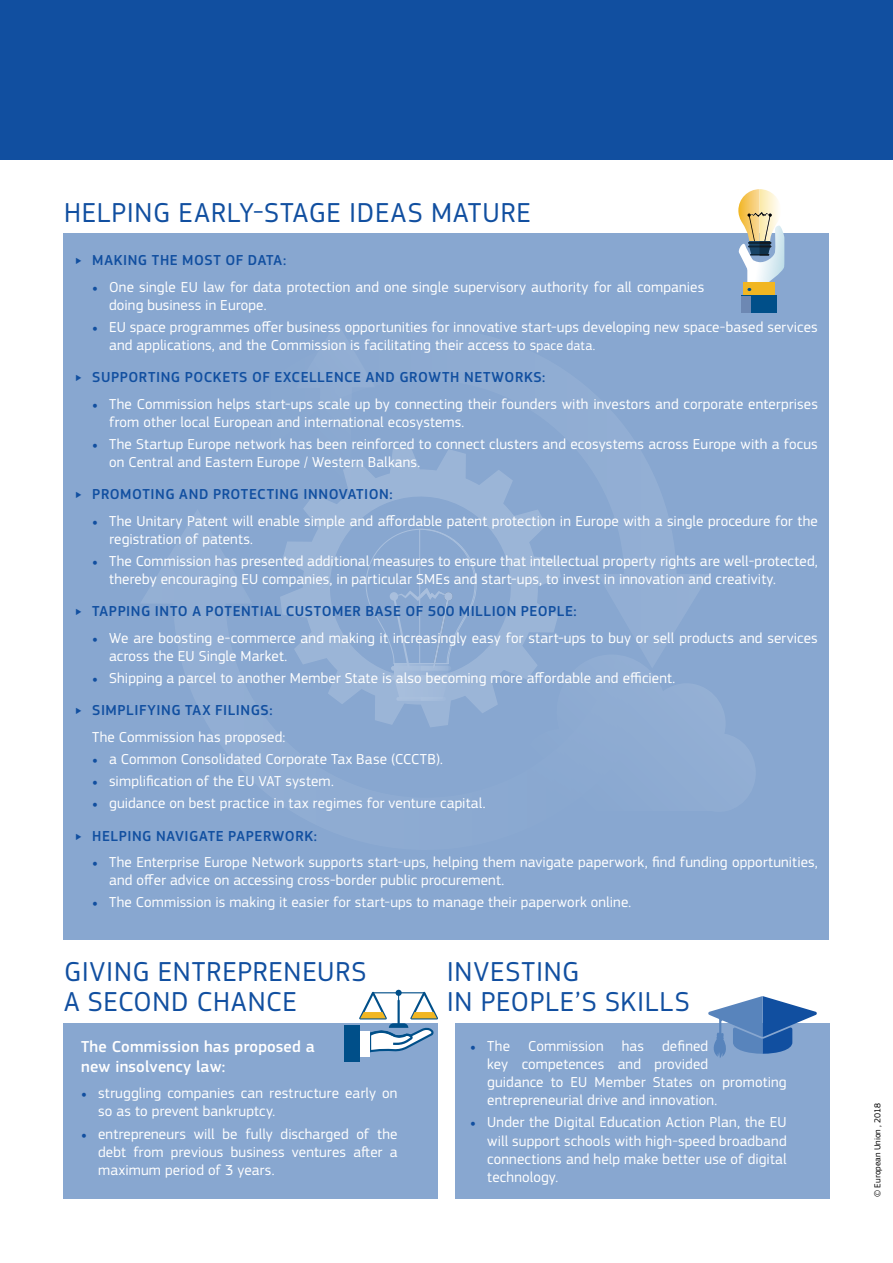
<style>
.page{position:relative;width:893px;height:1263px;background:#fff}
.page>*{position:absolute;margin:0;border:0;box-sizing:border-box;transform-origin:0 0}
.t1{font:28.5px/30px "EC Square Sans Pro";letter-spacing:.025em;color:#114fa0}
.t2{font:500 16.5px/19.5px "EC Square Sans Pro";letter-spacing:.01em;color:#fff}
.t3{font:15px/18px "EC Square Sans Pro";letter-spacing:.01em;color:#fff}
.t4{font:500 15px "EC Square Sans Pro";letter-spacing:.035em;color:#114fa0}
.t5{font:9px "EC Square Sans Pro";color:#000}
.s1{font-family:"EC Square Sans Cond Pro";font-weight:400}
.s2{font-family:"Minion Pro";color:#114fa0}
.s3{font-size:13.5px}
.s4{font-family:"EC Square Sans Cond Pro";color:#114fa0}
.s5{font-weight:500;color:#114fa0}
</style>
<div class="page">
<div style="left:64px;top:234px;width:765px;height:706px;background:#88a7d0"></div>
<div style="left:64px;top:1023px;width:374px;height:176px;background:#88a7d0"></div>
<div style="left:455px;top:1023px;width:374px;height:176px;background:#88a7d0"></div>
<svg style="left:708px;top:996px;width:109px;height:62px"></svg>
<svg style="left:678px;top:684px;width:77px;height:88px"></svg>
<svg style="left:141px;top:553px;width:537px;height:174px"></svg>
<svg style="left:172px;top:340px;width:537px;height:328px"></svg>
<div style="left:360px;top:1031px;width:10px;height:26px;background:#fff"></div>
<div style="left:344px;top:1026px;width:16px;height:36px;background:#004f89"></div>
<svg style="left:357px;top:990px;width:81px;height:63px"></svg>
<div style="left:741px;top:296px;width:35px;height:17px;background:#004f89"></div>
<div style="left:741px;top:296px;width:9px;height:17px;background:#6d88b3"></div>
<svg style="left:738px;top:189px;width:46px;height:117px"></svg>
<div style="left:0;top:0;width:893px;height:160px;background:#114fa0"></div>
<h1 class="t1" style="left:64px;top:198px;width:468px">HELPING EARLY-STAGE IDEAS MATURE</h1>
<p class="t4" style="left:75px;top:251px;width:213px"><span class="s1">‣</span> MAKING THE MOST OF DATA:</p>
<p class="t3" style="left:109px;top:278px;width:597px;text-indent:-17px"><span class="s2">•</span> One single EU law for data protection and one single supervisory authority for all companies doing business in Europe.</p>
<p class="t3" style="left:109px;top:318px;width:710px;text-indent:-17px"><span class="s2">•</span> EU space programmes offer business opportunities for innovative start-ups developing new space-based services and applications, and the Commission is facilitating their access to s<span class="s3">pace data.</span></p>
<p class="t4" style="left:75px;top:368px;width:472px"><span class="s1">‣</span> SUPPORTING POCKETS OF EXCELLENCE AND GROWTH NETWORKS:</p>
<p class="t3" style="left:109px;top:395px;width:710px;text-indent:-17px"><span class="s2">•</span> The Commission helps start-ups scale up by connecting their founders with investors and corporate enterprises from other local European and international ecosystems.</p>
<p class="t3" style="left:109px;top:435px;width:710px;text-indent:-17px"><span class="s2">•</span> The Startup Europe network has been reinforced to connect clusters and ecosystems across Europe with a focus on Central and Eastern Europe / Western Balkans.</p>
<p class="t4" style="left:75px;top:485px;width:319px"><span class="s1">‣</span> PROMOTING AND PROTECTING INNOVATION:</p>
<p class="t3" style="left:109px;top:512px;width:710px;text-indent:-17px"><span class="s2">•</span> The Unitary Patent will enable simple and affordable patent protection in Europe with a single procedure for the registration of patents.</p>
<p class="t3" style="left:109px;top:552px;width:710px;text-indent:-17px"><span class="s2">•</span> The Commission has presented additional measures to ensure that intellectual property rights are well-protected, thereby encouraging EU companies, in particular SMEs and start-ups, to invest in innovation and creativity.</p>
<p class="t4" style="left:75px;top:602px;width:503px"><span class="s1">‣</span> TAPPING INTO A POTENTIAL CUSTOMER BASE OF 500 MILLION PEOPLE:</p>
<p class="t3" style="left:109px;top:629px;width:710px;text-indent:-17px"><span class="s2">•</span> We are boosting e-commerce and making it increasingly easy for start-ups to buy or sell products and services across the EU Single Market.</p>
<p class="t3" style="left:75px;top:662px;width:601px;line-height:32.2px;text-indent:17px"><span class="s2">•</span> Shipping a parcel to another Member State is also becoming more affordable and efficient. <span class="s4">‣</span> <span class="s5">SIMPLIFYING TAX FILINGS:</span></p>
<p class="t3" style="left:92px;top:728px;width:195px">The Commission has proposed:</p>
<p class="t3" style="left:92px;top:750px;width:352px"><span class="s2">•</span> a Common Consolidated Corporate Tax Base (CCCTB).</p>
<p class="t3" style="left:92px;top:772px;width:243px"><span class="s2">•</span> simplification of the EU VAT system.</p>
<p class="t3" style="left:75px;top:787px;width:412px;line-height:32.2px;text-indent:17px"><span class="s2">•</span> guidance on best practice in tax regimes for venture capital. <span class="s4">‣</span> <span class="s5">HELPING NAVIGATE PAPERWORK:</span></p>
<p class="t3" style="left:109px;top:853px;width:710px;text-indent:-17px"><span class="s2">•</span> The Enterprise Europe Network supports start-ups, helping them navigate paperwork, find funding opportunities, and offer advice on accessing cross-border public procurement.</p>
<p class="t3" style="left:92px;top:894px;width:541px"><span class="s2">•</span> The Commission is making it easier for start-ups to manage their paperwork online.</p>
<h1 class="t1" style="left:64px;top:957px;width:304px">GIVING ENTREPRENEURS<br>A SECOND CHANCE</h1>
<h1 class="t1" style="left:447px;top:957px;width:244px">INVESTING<br>IN PEOPLE’S SKILLS</h1>
<p class="t2" style="left:81px;top:1037px;width:235px">The Commission has proposed a new insolvency law:</p>
<p class="t3" style="left:98px;top:1084px;width:301px;text-indent:-17px"><span class="s2">•</span> struggling companies can restructure early on so as to prevent bankruptcy.</p>
<p class="t3" style="left:98px;top:1125px;width:301px;text-align:justify;text-indent:-17px"><span class="s2">•</span> entrepreneurs will be fully discharged of the debt from previous business ventures after a maximum period of 3 years.</p>
<p class="t3" style="left:487px;top:1037px;width:301px;text-indent:-17px"><span class="s2">•</span> The Commission has defined<br>key competences and provided<br>guidance to EU Member States on promoting entrepreneurial drive and innovation.</p>
<p class="t3" style="left:487px;top:1114px;width:301px;text-align:justify;text-indent:-17px"><span class="s2">•</span> Under the Digital Education Action Plan, the EU will support schools with high-speed broadband connections and help make better use of digital technology.</p>
<p class="t5" style="left:872px;top:1197px;width:96px;rotate:-90deg">© European Union , 2018</p>
</div>
